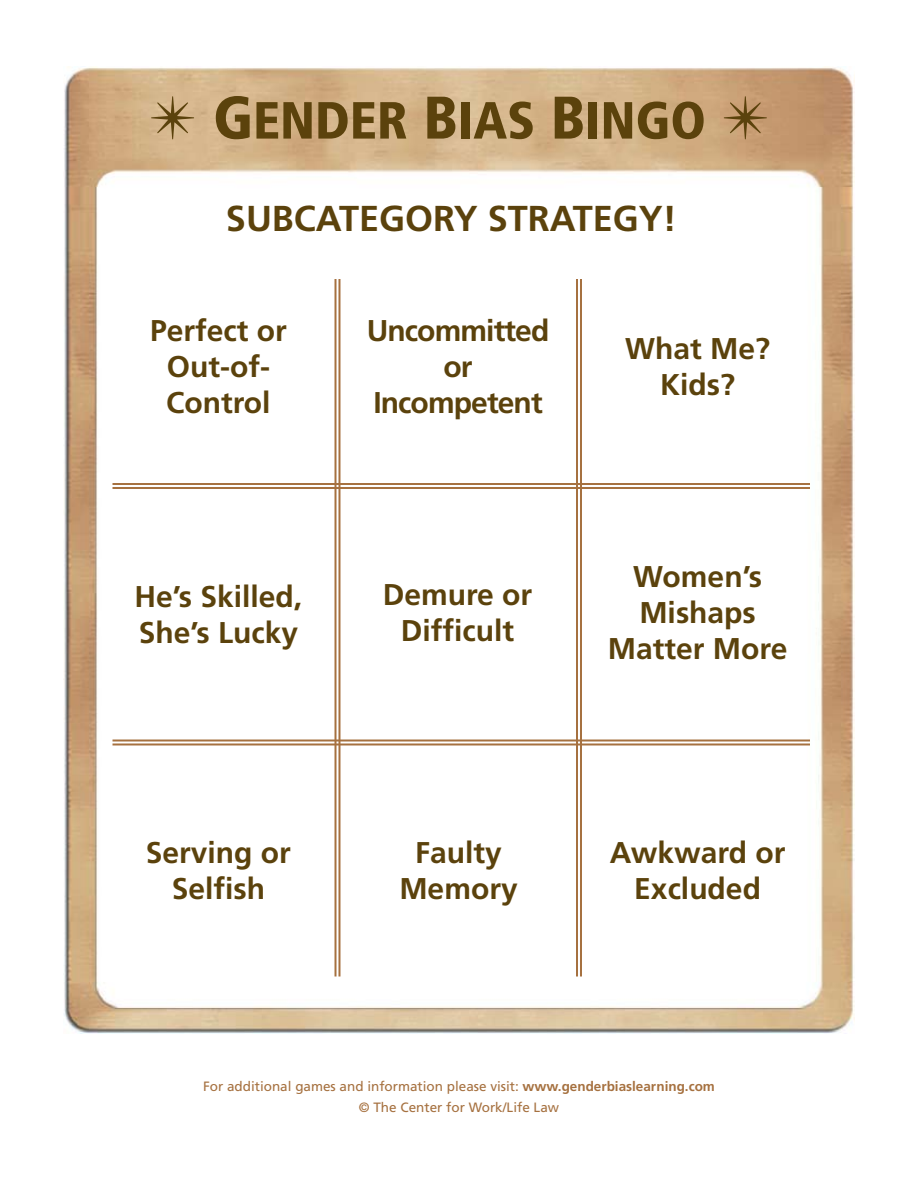
<style>
.page{position:relative;width:918px;height:1188px;background:#fff}
.page>*{position:absolute;margin:0;border:0;box-sizing:border-box;transform-origin:0 0}
.t1{font:900 condensed 52.2px "Frutiger";color:#5b420c}
.t2{font:700 36px "Frutiger";color:#5b420c}
.t3{font:700 30px/36px "Frutiger";color:#5b420c;text-align:center}
.t4{font:700 30px/36px "Frutiger";letter-spacing:-.03em;color:#5b420c;text-align:center}
.t5{font:13.5px/21px "Frutiger";color:#a67140;text-align:center}
.s1{font-size:60px}
.s2{font-weight:700}
</style>
<div class="page">
<img style="left:63px;top:66px;width:791px;height:968px">
<hr style="left:112px;top:483px;width:698px;height:2px;background:#a67140">
<hr style="left:112px;top:487px;width:698px;height:2px;background:#a67140">
<hr style="left:112px;top:740px;width:698px;height:2px;background:#a67140">
<hr style="left:112px;top:743px;width:698px;height:2px;background:#a67140">
<hr style="left:338px;top:279px;width:2px;height:697px;background:#a67140">
<hr style="left:335px;top:279px;width:2px;height:697px;background:#a67140">
<hr style="left:580px;top:279px;width:2px;height:697px;background:#a67140">
<hr style="left:576px;top:279px;width:2px;height:697px;background:#a67140">
<div style="left:151px;top:96px;width:43px;height:43px;background:#d7b88e"></div>
<svg style="left:724px;top:96px;width:43px;height:43px;background:#c89e74"></svg>
<h1 class="t1" style="left:213px;top:89px;width:495px"><span class="s1">G</span>ENDER <span class="s1">B</span>IAS <span class="s1">B</span>INGO</h1>
<p class="t2" style="left:226px;top:197px;width:453px">SUBCategorY STRATEGY!</p>
<p class="t3" style="left:150px;top:312px;width:138px">Perfect or<br>Out-of-<br>Control</p>
<p class="t3" style="left:134px;top:578px;width:169px;text-align:left">He’s Skilled,<br>She’s Lucky</p>
<p class="t4" style="left:367px;top:312px;width:184px">Uncommitted or<br>Incompetent</p>
<p class="t3" style="left:383px;top:577px;width:151px">Demure or<br>Difficult</p>
<p class="t3" style="left:625px;top:330px;width:147px">What Me?<br>Kids?</p>
<p class="t3" style="left:608px;top:559px;width:181px">Women’s<br>Mishaps<br>Matter More</p>
<p class="t3" style="left:146px;top:834px;width:147px">Serving or<br>Selfish</p>
<p class="t3" style="left:399px;top:834px;width:120px">Faulty<br>Memory</p>
<p class="t3" style="left:610px;top:834px;width:177px">Awkward or<br>Excluded</p>
<p class="t5" style="left:203px;top:1075px;width:513px">For additional games and information please visit: <span class="s2">www.genderbiaslearning.com </span>© The Center for Work/Life Law</p>
</div>
